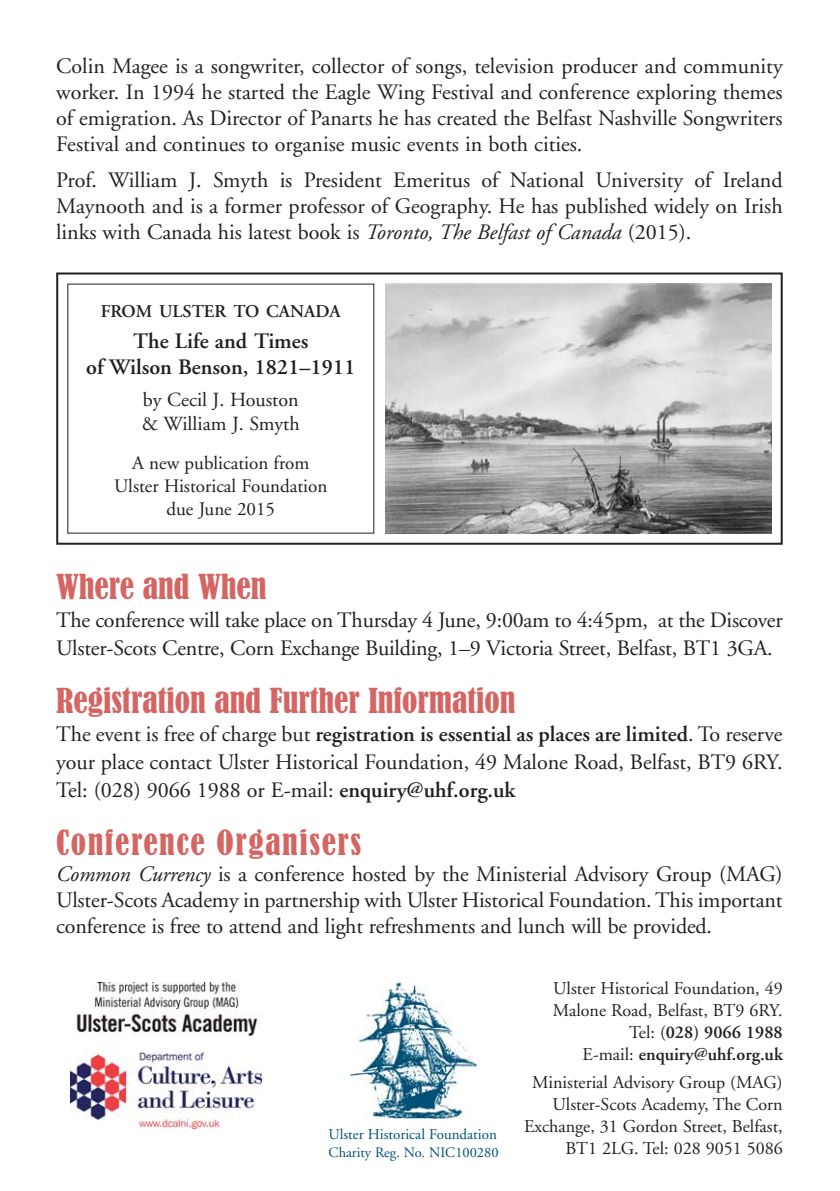
<style>
.page{position:relative;width:840px;height:1191px;background:#fff}
.page>*{position:absolute;margin:0;border:0;box-sizing:border-box;transform-origin:0 0}
.t1{font:condensed 32px "Bernard";color:#d46562}
.t2{font:condensed 32px "Bernard";letter-spacing:.05em;color:#d46562}
.t3{font:22px/26px "Adobe Garamond";letter-spacing:-.01em;color:#231f20;text-align:justify}
.t4{font:600 22px/26.4px "Adobe Garamond";color:#231f20;text-align:center}
.t5{font:20px/24px "Adobe Garamond";color:#231f20}
.t6{font:19px/22.8px "Adobe Garamond";color:#231f20;text-align:center}
.t7{font:18px/22px "Adobe Garamond";color:#231f20;text-align:right}
.t8{font:600 18px "Adobe Garamond";color:#231f20}
.t9{font:15px "Adobe Garamond";color:#005276}
.t10{font:14.4px "Adobe Garamond";color:#005276}
.s1{font-style:italic}
.s2{font-weight:600}
</style>
<div class="page">
<div style="left:56px;top:272px;width:726px;height:273px;border:2px solid #231f20"></div>
<img style="left:71px;top:982px;width:191px;height:146px">
<img style="left:350px;top:982px;width:126px;height:136px">
<img style="left:385px;top:284px;width:385px;height:249px">
<p class="t3" style="left:56px;top:55px;width:727px">Colin Magee is a songwriter, collector of songs, television producer and community worker. In 1994 he started the Eagle Wing Festival and conference exploring themes of emigration. As Director of Panarts he has created the Belfast Nashville Songwriters Festival and continues to organise music events in both cities.</p>
<p class="t3" style="left:56px;top:169px;width:727px">Prof. William J. Smyth is President Emeritus of National University of Ireland Maynooth and is a former professor of Geography. He has published widely on Irish links with Canada his latest book is <span class="s1">Toronto, The Belfast of Canada</span> (2015).</p>
<p class="t8" style="left:101px;top:304px;width:241px">FROM ULSTER TO CANADA</p>
<p class="t4" style="left:86px;top:329px;width:270px">The Life and Times<br>of Wilson Benson, 1821–1911</p>
<p class="t5" style="left:142px;top:389px;width:159px">by Cecil J. Houston &amp; William J. Smyth</p>
<p class="t6" style="left:114px;top:454px;width:214px">A new publication from<br>Ulster Historical Foundation due June 2015</p>
<h1 class="t1" style="left:56px;top:574px;width:212px">Where and When</h1>
<p class="t3" style="left:56px;top:608px;width:727px;line-height:28px">The conference will take place on Thursday 4 June, 9:00am to 4:45pm, at the Discover<br>Ulster-Scots Centre, Corn Exchange Building, 1–9 Victoria Street, Belfast, BT1 3GA.</p>
<h1 class="t1" style="left:56px;top:688px;width:460px">Registration and Further Information</h1>
<p class="t3" style="left:56px;top:722px;width:727px;line-height:28px">The event is free of charge but <span class="s2">registration is essential as places are limited</span>. To reserve your place contact Ulster Historical Foundation, 49 Malone Road, Belfast, BT9 6RY.<br>Tel: (028) 9066 1988 or E-mail: <span class="s2">enquiry@uhf.org.uk</span></p>
<h1 class="t2" style="left:56px;top:830px;width:306px">Conference Organisers</h1>
<p class="t3" style="left:56px;top:863px;width:727px"><span class="s1">Common Currency</span> is a conference hosted by the Ministerial Advisory Group (MAG)<br>Ulster-Scots Academy in partnership with Ulster Historical Foundation. This important conference is free to attend and light refreshments and lunch will be provided.</p>
<p class="t9" style="left:328px;top:1128px;width:170px">Ulster Historical Foundation</p>
<p class="t10" style="left:328px;top:1146px;width:171px">Charity Reg. No. NIC100280</p>
<p class="t7" style="left:552px;top:979px;width:231px">Ulster Historical Foundation, 49<br>Malone Road, Belfast, BT9 6RY.<br>Tel: (<span class="s2">028) 9066 1988<br></span>E-mail: <span class="s2">enquiry@uhf.org.uk</span></p>
<p class="t7" style="left:523px;top:1073px;width:260px">Ministerial Advisory Group (MAG)<br>Ulster-Scots Academy, The Corn<br>Exchange, 31 Gordon Street, Belfast,<br>BT1 2LG. Tel: 028 9051 5086</p>
</div>
